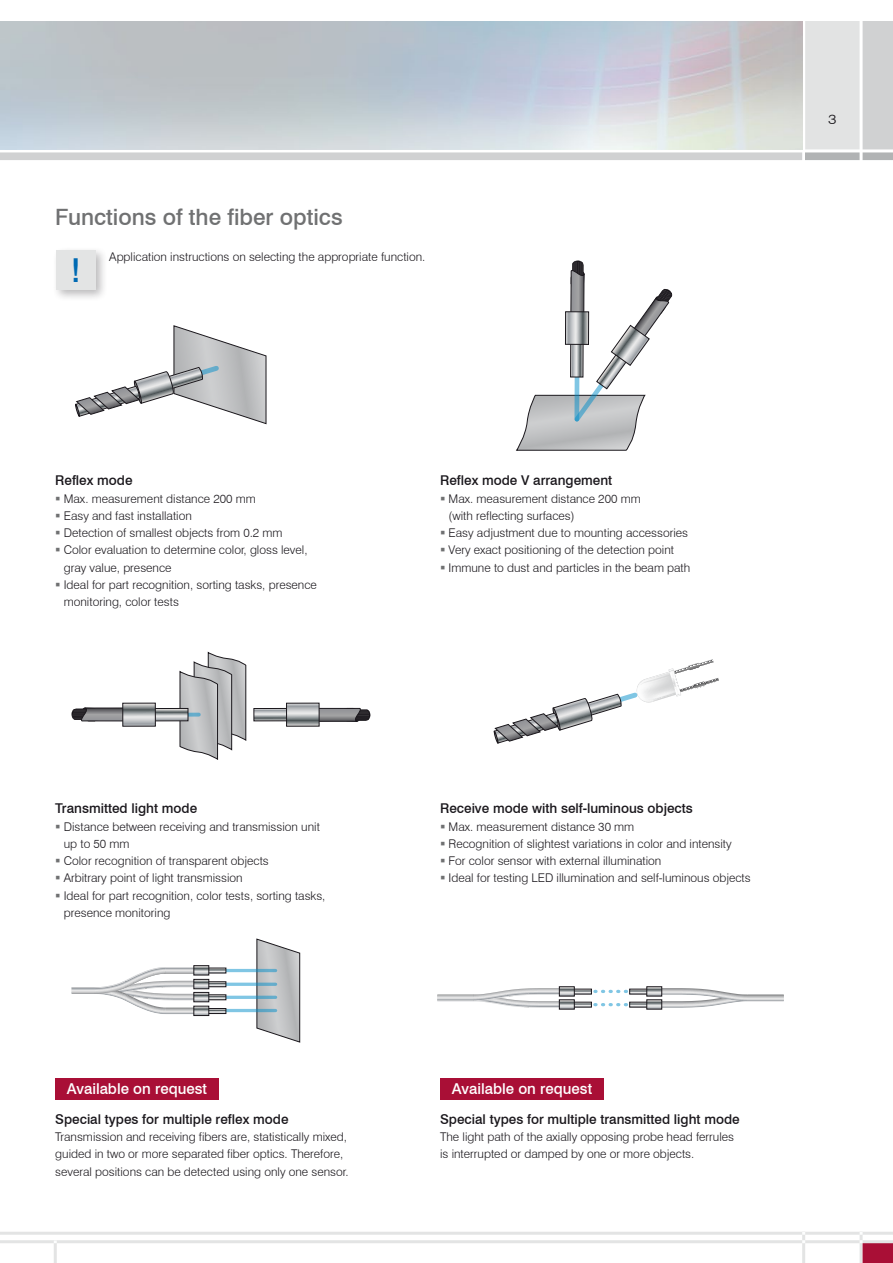
<style>
.page{position:relative;width:893px;height:1263px;background:#fff}
.page>*{position:absolute;margin:0;border:0;box-sizing:border-box;transform-origin:0 0}
.t1{font:500 33px "Swiss 721 BT";color:#006ab3}
.t2{font:500 22.5px "Swiss 721 BT";color:#707172}
.t3{font:500 15px "Swiss 721 BT";color:#fff}
.t4{font:500 13.5px "Swiss 721 BT";color:#1a171c}
.t5{font:300 13.5px "Swiss 721 BT";color:#1a171c;scale:1.18 1}
.t6{font:300 12px/17.2px "Swiss 721 BT";color:#1a171c}
</style>
<div class="page">
<div style="left:0;top:21px;width:893px;height:141px;background:#d0d1d2"></div>
<div style="left:804px;top:21px;width:57px;height:130px;background:#e2e3e3"></div>
<hr style="left:802px;top:0;width:3px;height:164px;background:#fff">
<div style="left:863px;top:1243px;width:30px;height:20px;background:#a90f36"></div>
<div style="left:805px;top:152px;width:88px;height:10px;background:#b1b3b4"></div>
<hr style="left:0;top:149px;width:893px;height:3px;background:#fff">
<hr style="left:0;top:160px;width:893px;height:3px;background:#fff">
<hr style="left:0;top:1240px;width:893px;height:3px;background:#e3e4e4">
<hr style="left:0;top:1232px;width:893px;height:3px;background:#e3e4e4">
<hr style="left:54px;top:1240px;width:3px;height:23px;background:#e3e4e4">
<hr style="left:860px;top:1232px;width:3px;height:31px;background:#e3e4e4">
<hr style="left:802px;top:1232px;width:3px;height:31px;background:#e3e4e4">
<hr style="left:860px;top:0;width:3px;height:164px;background:#fff">
<img style="left:0;top:21px;width:802px;height:128px">
<svg style="left:75px;top:326px;width:191px;height:98px"></svg>
<svg style="left:494px;top:659px;width:225px;height:84px"></svg>
<svg style="left:180px;top:652px;width:66px;height:107px"></svg>
<svg style="left:319px;top:708px;width:51px;height:14px"></svg>
<svg style="left:256px;top:710px;width:30px;height:9px"></svg>
<div style="left:254px;top:708px;width:36px;height:13px;border:1px solid #1a171c"></div>
<svg style="left:288px;top:705px;width:29px;height:19px"></svg>
<svg style="left:188px;top:713px;width:11px;height:4px"></svg>
<svg style="left:72px;top:707px;width:51px;height:14px"></svg>
<svg style="left:155px;top:710px;width:31px;height:9px"></svg>
<div style="left:152px;top:708px;width:36px;height:13px;border:1px solid #1a171c"></div>
<svg style="left:125px;top:705px;width:28px;height:19px"></svg>
<div style="left:52px;top:246px;width:56px;height:56px;background:#1a171c;opacity:.3"></div>
<div style="left:56px;top:250px;width:39px;height:40px;background:#e3e4e4"></div>
<svg style="left:516px;top:260px;width:156px;height:190px"></svg>
<svg style="left:257px;top:939px;width:43px;height:103px"></svg>
<hr style="left:222px;top:996px;width:54px;height:3px;background:#008dc9">
<hr style="left:222px;top:1009px;width:54px;height:3px;background:#008dc9">
<hr style="left:222px;top:969px;width:54px;height:3px;background:#008dc9">
<svg style="left:226px;top:982px;width:50px;height:4px"></svg>
<svg style="left:72px;top:967px;width:124px;height:47px"></svg>
<svg style="left:209px;top:1010px;width:15px;height:2px"></svg>
<div style="left:207px;top:1008px;width:19px;height:6px;border:1px solid #1a171c"></div>
<svg style="left:196px;top:1008px;width:11px;height:6px"></svg>
<div style="left:194px;top:1006px;width:15px;height:10px;border:1px solid #1a171c"></div>
<svg style="left:209px;top:997px;width:15px;height:1px"></svg>
<div style="left:207px;top:995px;width:19px;height:5px;border:1px solid #1a171c"></div>
<svg style="left:196px;top:994px;width:11px;height:6px"></svg>
<div style="left:194px;top:992px;width:15px;height:10px;border:1px solid #1a171c"></div>
<svg style="left:209px;top:983px;width:15px;height:2px"></svg>
<div style="left:207px;top:981px;width:19px;height:6px;border:1px solid #1a171c"></div>
<svg style="left:196px;top:981px;width:11px;height:6px"></svg>
<div style="left:194px;top:979px;width:15px;height:10px;border:1px solid #1a171c"></div>
<svg style="left:209px;top:970px;width:15px;height:1px"></svg>
<svg style="left:196px;top:967px;width:11px;height:6px"></svg>
<div style="left:194px;top:965px;width:15px;height:10px;border:1px solid #1a171c"></div>
<div style="left:55px;top:1078px;width:163px;height:21px;background:#a90f36"></div>
<svg style="left:595px;top:990px;width:33px;height:3px"></svg>
<svg style="left:595px;top:1003px;width:33px;height:3px"></svg>
<svg style="left:437px;top:988px;width:124px;height:20px"></svg>
<svg style="left:573px;top:1002px;width:18px;height:5px"></svg>
<svg style="left:561px;top:1002px;width:11px;height:5px"></svg>
<svg style="left:573px;top:989px;width:18px;height:5px"></svg>
<svg style="left:561px;top:988px;width:11px;height:6px"></svg>
<div style="left:559px;top:986px;width:15px;height:10px;border:1px solid #1a171c"></div>
<svg style="left:660px;top:988px;width:124px;height:20px"></svg>
<svg style="left:630px;top:1002px;width:18px;height:5px"></svg>
<svg style="left:649px;top:1002px;width:11px;height:5px"></svg>
<svg style="left:630px;top:989px;width:18px;height:5px"></svg>
<svg style="left:649px;top:988px;width:11px;height:6px"></svg>
<div style="left:647px;top:986px;width:15px;height:10px;border:1px solid #1a171c"></div>
<div style="left:440px;top:1078px;width:163px;height:21px;background:#a90f36"></div>
<h2 class="t2" style="left:55px;top:204px;width:289px">Functions of the fiber optics</h2>
<p class="t6" style="left:109px;top:248px;width:318px">Application instructions on selecting the appropriate function.</p>
<h1 class="t1" style="left:70px;top:250px;width:12px">!</h1>
<p class="t4" style="left:55px;top:472px;width:79px">Reflex mode</p>
<p class="t6" style="left:64px;top:490px;width:255px">Max. measurement distance 200 mm<br>Easy and fast installation<br>Detection of smallest objects from 0.2 mm<br>Color evaluation to determine color, gloss level, gray value, presence<br>Ideal for part recognition, sorting tasks, presence monitoring, color tests</p>
<p class="t4" style="left:440px;top:472px;width:174px">Reflex mode V arrangement</p>
<p class="t6" style="left:449px;top:490px;width:243px">Max. measurement distance 200 mm<br>(with reflecting surfaces)<br>Easy adjustment due to mounting accessories Very exact positioning of the detection point Immune to dust and particles in the beam path</p>
<p class="t4" style="left:55px;top:800px;width:143px">Transmitted light mode</p>
<p class="t6" style="left:64px;top:817px;width:263px">Distance between receiving and transmission unit up to 50 mm<br>Color recognition of transparent objects<br>Arbitrary point of light transmission<br>Ideal for part recognition, color tests, sorting tasks, presence monitoring</p>
<p class="t3" style="left:67px;top:1080px;width:142px">Available on request</p>
<p class="t4" style="left:55px;top:1111px;width:235px">Special types for multiple reflex mode</p>
<p class="t6" style="left:55px;top:1128px;width:295px">Transmission and receiving fibers are, statistically mixed, guided in two or more separated fiber optics. Therefore, several positions can be detected using only one sensor.</p>
<p class="t4" style="left:440px;top:800px;width:254px">Receive mode with self-luminous objects</p>
<p class="t6" style="left:449px;top:817px;width:304px">Max. measurement distance 30 mm<br>Recognition of slightest variations in color and intensity For color sensor with external illumination<br>Ideal for testing LED illumination and self-luminous objects</p>
<p class="t3" style="left:452px;top:1080px;width:142px">Available on request</p>
<p class="t4" style="left:440px;top:1111px;width:301px">Special types for multiple transmitted light mode</p>
<p class="t6" style="left:440px;top:1128px;width:296px">The light path of the axially opposing probe head ferrules is interrupted or damped by one or more objects.</p>
<p class="t5" style="left:828px;top:111px;width:9px">3</p>
</div>
